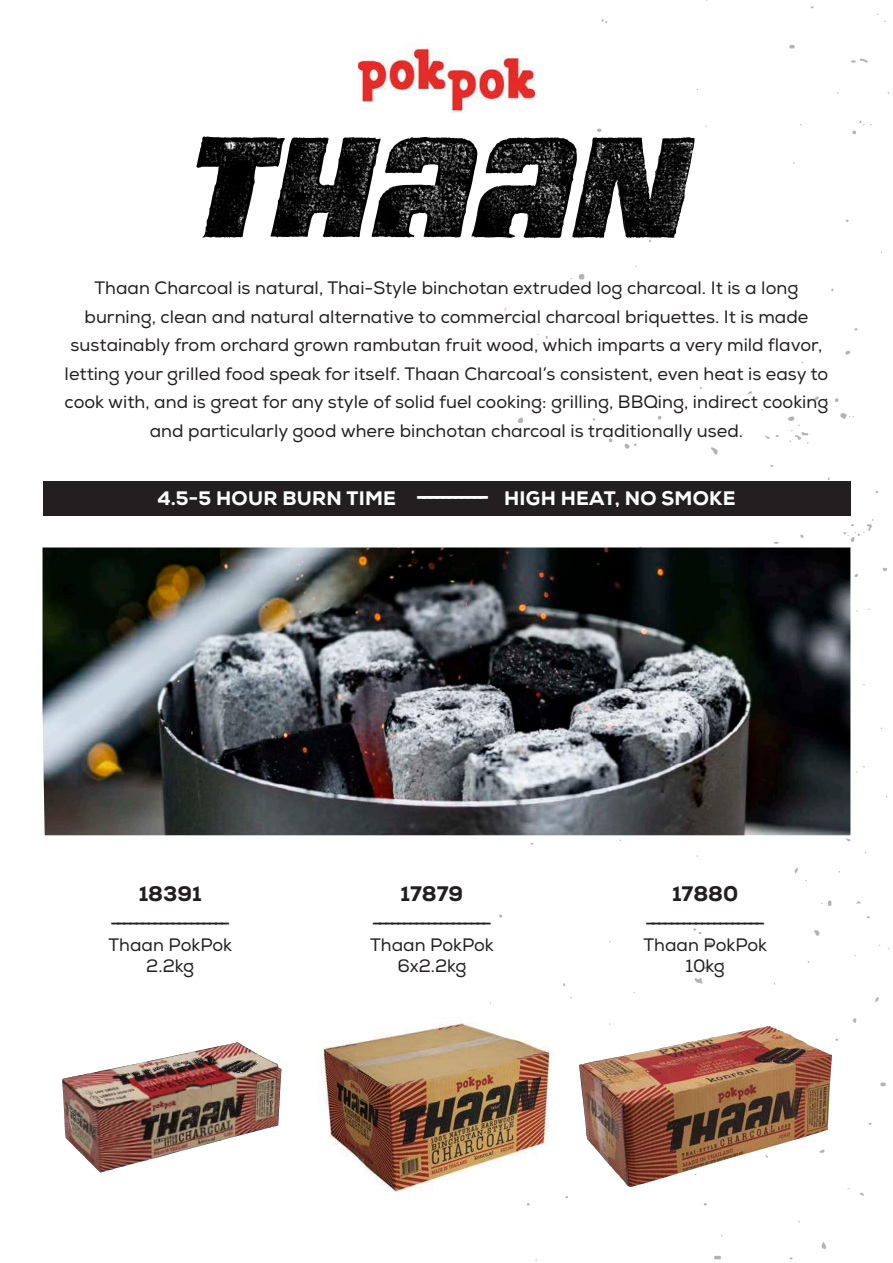
<style>
.page{position:relative;width:893px;height:1263px;background:#fff}
.page>*{position:absolute;margin:0;border:0;box-sizing:border-box;transform-origin:0 0}
.t1{font:22.5px "Nexa";color:#231f20}
.t2{font:800 21px "Nexa";color:#231f20}
.t3{font:800 19.5px "Nexa";letter-spacing:.015em;color:#fff}
.t4{font:18px/28.5px "Nexa";color:#231f20;text-align:center}
.s1{font-size:22.5px}
</style>
<div class="page">
<img style="left:476px;top:0;width:413px;height:1261px">
<img style="left:579px;top:1026px;width:253px;height:161px">
<img style="left:62px;top:1046px;width:218px;height:127px">
<img style="left:358px;top:44px;width:177px;height:72px">
<img style="left:196px;top:137px;width:243px;height:100px">
<img style="left:43px;top:547px;width:807px;height:288px">
<div style="left:43px;top:482px;width:807px;height:34px;background:#231f20"></div>
<img style="left:320px;top:1018px;width:246px;height:176px">
<p class="t4" style="left:65px;top:274px;width:765px">Thaan Charcoal is natural, Thai-Style binchotan extruded log charcoal. It is a long burning, clean and natural alternative to commercial charcoal briquettes. It is made sustainably from orchard grown rambutan fruit wood, which imparts a very mild flavor, letting your grilled food speak for itself. Thaan Charcoal’s consistent, even heat is easy to cook with, and is great for any style of solid fuel cooking: grilling, BBQing, indirect cooking and particularly good where binchotan charcoal is traditionally used.</p>
<p class="t3" style="left:157px;top:486px;width:580px">4.5-5 HOUR BURN TIME <span class="s1">-----------</span> HIGH HEAT, NO SMOKE</p>
<p class="t2" style="left:139px;top:881px;width:64px">18391</p>
<p class="t1" style="left:110px;top:908px;width:122px">-------------------</p>
<p class="t4" style="left:108px;top:934px;width:125px;line-height:21px">Thaan PokPok<br>2.2kg</p>
<p class="t2" style="left:401px;top:881px;width:64px">17879</p>
<p class="t1" style="left:371px;top:908px;width:122px">-------------------</p>
<p class="t4" style="left:370px;top:934px;width:125px;line-height:21px">Thaan PokPok<br>6x2.2kg</p>
<p class="t2" style="left:672px;top:881px;width:68px">17880</p>
<p class="t1" style="left:645px;top:908px;width:122px">-------------------</p>
<p class="t4" style="left:643px;top:934px;width:125px;line-height:21px">Thaan PokPok<br>10kg</p>
</div>
